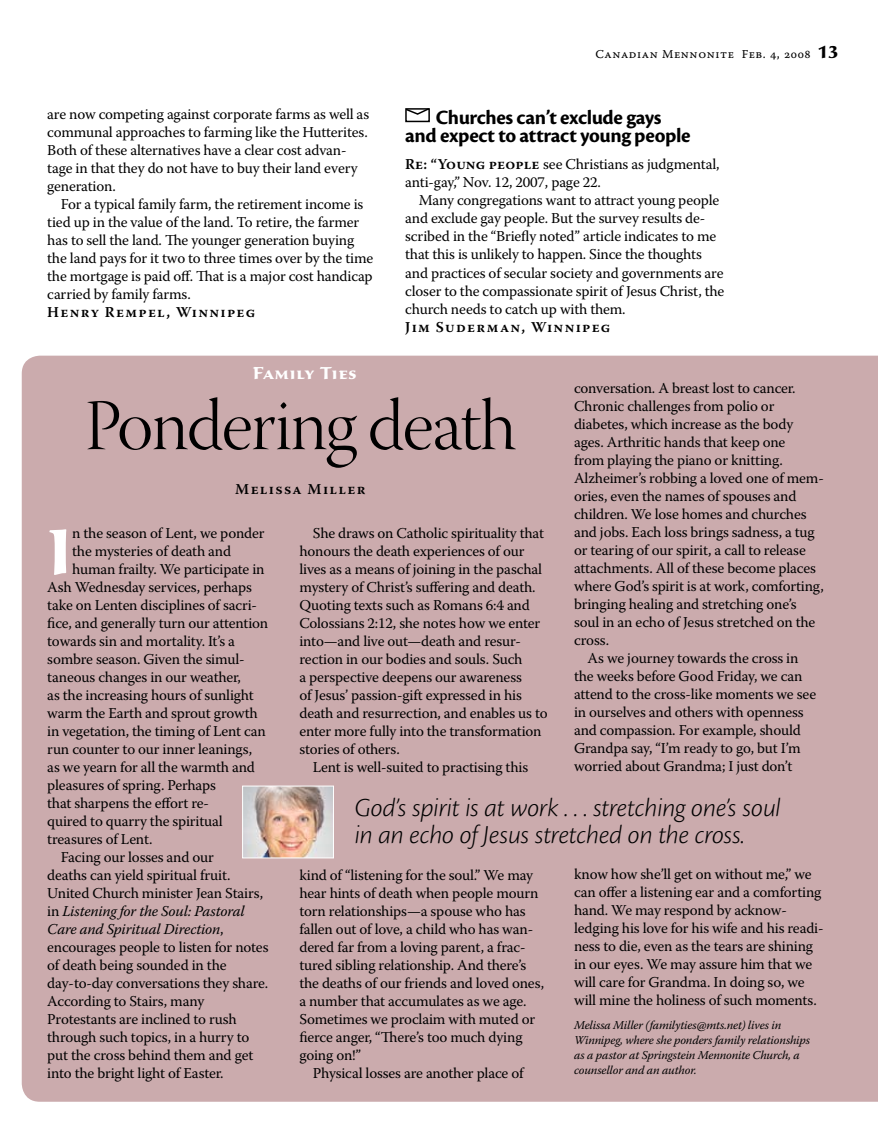
<style>
.page{position:relative;width:878px;height:1148px;background:#fff}
.page>*{position:absolute;margin:0;border:0;box-sizing:border-box;transform-origin:0 0}
.t1{font:72px "Warnock Pro Light Disp";letter-spacing:-.02em;color:#000}
.t2{font:700 66.3px "Sava Pro";color:#fff}
.t3{font:italic 300 27px/27px "Cronos Pro";letter-spacing:-.01em;color:#000}
.t4{font:700 21px/18px "Cronos Pro";letter-spacing:-.015em;color:#000;text-align:center}
.t5{font:700 18px "Sava Pro";letter-spacing:.04em;color:#fff}
.t6{font:15px/18px "Warnock Pro";letter-spacing:-.01em;color:#000}
.t7{font:italic 15px "Warnock Pro";letter-spacing:-.01em;color:#000}
.t8{font:600 15px "Warnock Pro";letter-spacing:.09em;color:#000}
.t9{font:italic 12px/15px "Warnock Pro";letter-spacing:-.01em;color:#000}
.t10{font:12px "Warnock Pro Capt";letter-spacing:.05em;color:#000}
.s1{font-family:"Sava Pro";font-weight:700;font-size:18px}
.s2{font-weight:600}
.s3{font-style:normal}
</style>
<div class="page">
<div style="left:22px;top:356px;width:856px;height:745px;background:#cbabad"></div>
<img style="left:244px;top:787px;width:88px;height:69px">
<div style="left:242px;top:785px;width:92px;height:73px;border:1px solid #fff"></div>
<div style="left:405px;top:108px;width:25px;height:14px;border:2px solid #000"></div>
<svg style="left:405px;top:108px;width:25px;height:8px"></svg>
<p class="t6" style="left:47px;top:105px;width:323px">are now competing against corporate farms as well as communal approaches to farming like the Hutterites.<br>Both of these alternatives have a clear cost advan&shy;tage in that they do not have to buy their land every generation.</p>
<p class="t6" style="left:47px;top:195px;width:327px;text-indent:14px">For a typical family farm, the retirement income is tied up in the value of the land. To retire, the farmer has to sell the land. The younger generation buying the land pays for it two to three times over by the time the mortgage is paid off. That is a major cost handicap carried by family farms.</p>
<p class="t8" style="left:47px;top:303px;width:209px">Henry Rempel, Winnipeg</p>
<p class="t5" style="left:253px;top:361px;width:106px">Family Ties</p>
<p class="t10" style="left:595px;top:47px;width:245px">Canadian Mennonite Feb. 4, 2008 <span class="s1">13</span></p>
<h3 class="t4" style="left:405px;top:109px;width:287px">Churches can’t exclude gays<br>and expect to attract young people</h3>
<p class="t6" style="left:405px;top:155px;width:316px"><span class="s2">Re: “Young people</span> see Christians as judgmental, anti-gay,” Nov. 12, 2007, page 22.</p>
<p class="t6" style="left:405px;top:191px;width:320px;text-indent:14px">Many congregations want to attract young people and exclude gay people. But the survey results de&shy;scribed in the “Briefly noted” article indicates to me that this is unlikely to happen. Since the thoughts and practices of secular society and governments are closer to the compassionate spirit of Jesus Christ, the church needs to catch up with them.</p>
<p class="t8" style="left:405px;top:317px;width:207px">Jim Suderman, Winnipeg</p>
<p class="t6" style="left:574px;top:379px;width:223px">conversation. A breast lost to cancer.</p>
<p class="t6" style="left:574px;top:397px;width:202px">Chronic challenges from polio or</p>
<p class="t6" style="left:574px;top:415px;width:221px">diabetes, which increase as the body</p>
<p class="t6" style="left:574px;top:433px;width:213px">ages. Arthritic hands that keep one</p>
<p class="t6" style="left:574px;top:451px;width:210px">from playing the piano or knitting.</p>
<p class="t6" style="left:574px;top:469px;width:251px">Alzheimer’s robbing a loved one of mem-</p>
<p class="t6" style="left:574px;top:487px;width:224px">ories, even the names of spouses and</p>
<p class="t6" style="left:574px;top:505px;width:234px">children. We lose homes and churches</p>
<p class="t6" style="left:574px;top:523px;width:242px">and jobs. Each loss brings sadness, a tug</p>
<p class="t6" style="left:574px;top:541px;width:233px">or tearing of our spirit, a call to release</p>
<p class="t6" style="left:574px;top:559px;width:243px">attachments. All of these become places</p>
<p class="t6" style="left:574px;top:577px;width:251px">where God’s spirit is at work, comforting,</p>
<p class="t6" style="left:574px;top:595px;width:224px">bringing healing and stretching one’s</p>
<p class="t6" style="left:574px;top:613px;width:243px">soul in an echo of Jesus stretched on the</p>
<p class="t6" style="left:574px;top:631px;width:37px">cross.</p>
<p class="t6" style="left:587px;top:649px;width:212px">As we journey towards the cross in</p>
<p class="t6" style="left:574px;top:667px;width:230px">the weeks before Good Friday, we can</p>
<p class="t6" style="left:574px;top:685px;width:243px">attend to the cross-like moments we see</p>
<p class="t6" style="left:574px;top:703px;width:231px">in ourselves and others with openness</p>
<p class="t6" style="left:574px;top:721px;width:228px">and compassion. For example, should</p>
<p class="t6" style="left:574px;top:739px;width:228px">Grandpa say, “I’m ready to go, but I’m</p>
<p class="t6" style="left:574px;top:757px;width:220px">worried about Grandma; I just don’t</p>
<h1 class="t1" style="left:84px;top:387px;width:434px">Pondering death</h1>
<p class="t8" style="left:235px;top:480px;width:132px">Melissa Miller</p>
<p class="t6" style="left:299px;top:523px;width:250px;text-indent:14px">She draws on Catholic spirituality that honours the death experiences of our lives as a means of joining in the paschal mystery of Christ’s suffering and death.<br>Quoting texts such as Romans 6:4 and Colossians 2:12, she notes how we enter into—and live out—death and resur&shy;rection in our bodies and souls. Such<br>a perspective deepens our awareness<br>of Jesus’ passion-gift expressed in his death and resurrection, and enables us to enter more fully into the transformation stories of others.</p>
<p class="t6" style="left:313px;top:757px;width:217px">Lent is well-suited to practising this</p>
<h2 class="t2" style="left:47px;top:508px;width:27px">I</h2>
<p class="t6" style="left:72px;top:524px;width:194px">n the season of Lent, we ponder</p>
<p class="t6" style="left:72px;top:542px;width:160px">the mysteries of death and</p>
<p class="t6" style="left:72px;top:560px;width:194px">human frailty. We participate in</p>
<p class="t6" style="left:47px;top:578px;width:206px">Ash Wednesday services, perhaps</p>
<p class="t6" style="left:47px;top:596px;width:211px">take on Lenten disciplines of sacri-</p>
<p class="t6" style="left:47px;top:614px;width:222px">fice, and generally turn our attention</p>
<p class="t6" style="left:47px;top:632px;width:189px">towards sin and mortality. It’s a</p>
<p class="t6" style="left:47px;top:650px;width:199px">sombre season. Given the simul-</p>
<p class="t6" style="left:47px;top:668px;width:195px">taneous changes in our weather,</p>
<p class="t6" style="left:47px;top:686px;width:208px">as the increasing hours of sunlight</p>
<p class="t6" style="left:47px;top:704px;width:212px">warm the Earth and sprout growth</p>
<p class="t6" style="left:47px;top:722px;width:220px">in vegetation, the timing of Lent can</p>
<p class="t6" style="left:47px;top:740px;width:206px">run counter to our inner leanings,</p>
<p class="t6" style="left:47px;top:758px;width:209px">as we yearn for all the warmth and</p>
<p class="t6" style="left:47px;top:776px;width:170px">pleasures of spring. Perhaps</p>
<p class="t6" style="left:47px;top:794px;width:163px">that sharpens the effort re-</p>
<p class="t6" style="left:47px;top:812px;width:177px">quired to quarry the spiritual</p>
<p class="t6" style="left:47px;top:830px;width:107px">treasures of Lent.</p>
<p class="t6" style="left:61px;top:848px;width:155px">Facing our losses and our</p>
<p class="t6" style="left:47px;top:866px;width:185px">deaths can yield spiritual fruit.</p>
<p class="t6" style="left:47px;top:884px;width:217px">United Church minister Jean Stairs,</p>
<p class="t7" style="left:47px;top:902px;width:199px"><span class="s3">in</span> Listening for the Soul: Pastoral</p>
<p class="t7" style="left:47px;top:920px;width:178px">Care and Spiritual Direction<span class="s3">,</span></p>
<p class="t6" style="left:47px;top:938px;width:223px">encourages people to listen for notes</p>
<p class="t6" style="left:47px;top:956px;width:181px">of death being sounded in the</p>
<p class="t6" style="left:47px;top:974px;width:222px">day-to-day conversations they share.</p>
<p class="t6" style="left:47px;top:992px;width:158px">According to Stairs, many</p>
<p class="t6" style="left:47px;top:1010px;width:191px">Protestants are inclined to rush</p>
<p class="t6" style="left:47px;top:1028px;width:204px">through such topics, in a hurry to</p>
<p class="t6" style="left:47px;top:1046px;width:208px">put the cross behind them and get</p>
<p class="t6" style="left:47px;top:1064px;width:178px">into the bright light of Easter.</p>
<h3 class="t3" style="left:355px;top:794px;width:427px">God’s spirit is at work . . . stretching one’s soul in an echo of Jesus stretched on the cross.</h3>
<p class="t6" style="left:574px;top:865px;width:251px">know how she’ll get on without me,” we can offer a listening ear and a comforting hand. We may respond by acknow&shy;ledging his love for his wife and his readi&shy;ness to die, even as the tears are shining in our eyes. We may assure him that we will care for Grandma. In doing so, we will mine the holiness of such moments.</p>
<p class="t9" style="left:574px;top:1017px;width:237px">Melissa Miller (familyties@mts.net) lives in Winnipeg, where she ponders family relationships as a pastor at Springstein Mennonite Church, a counsellor and an author.</p>
<p class="t6" style="left:299px;top:865px;width:246px">kind of “listening for the soul.” We may hear hints of death when people mourn torn relationships—a spouse who has fallen out of love, a child who has wan&shy;dered far from a loving parent, a frac&shy;tured sibling relationship. And there’s the deaths of our friends and loved ones, a number that accumulates as we age.<br>Sometimes we proclaim with muted or fierce anger, “There’s too much dying going on!”</p>
<p class="t6" style="left:313px;top:1063px;width:212px">Physical losses are another place of</p>
</div>
